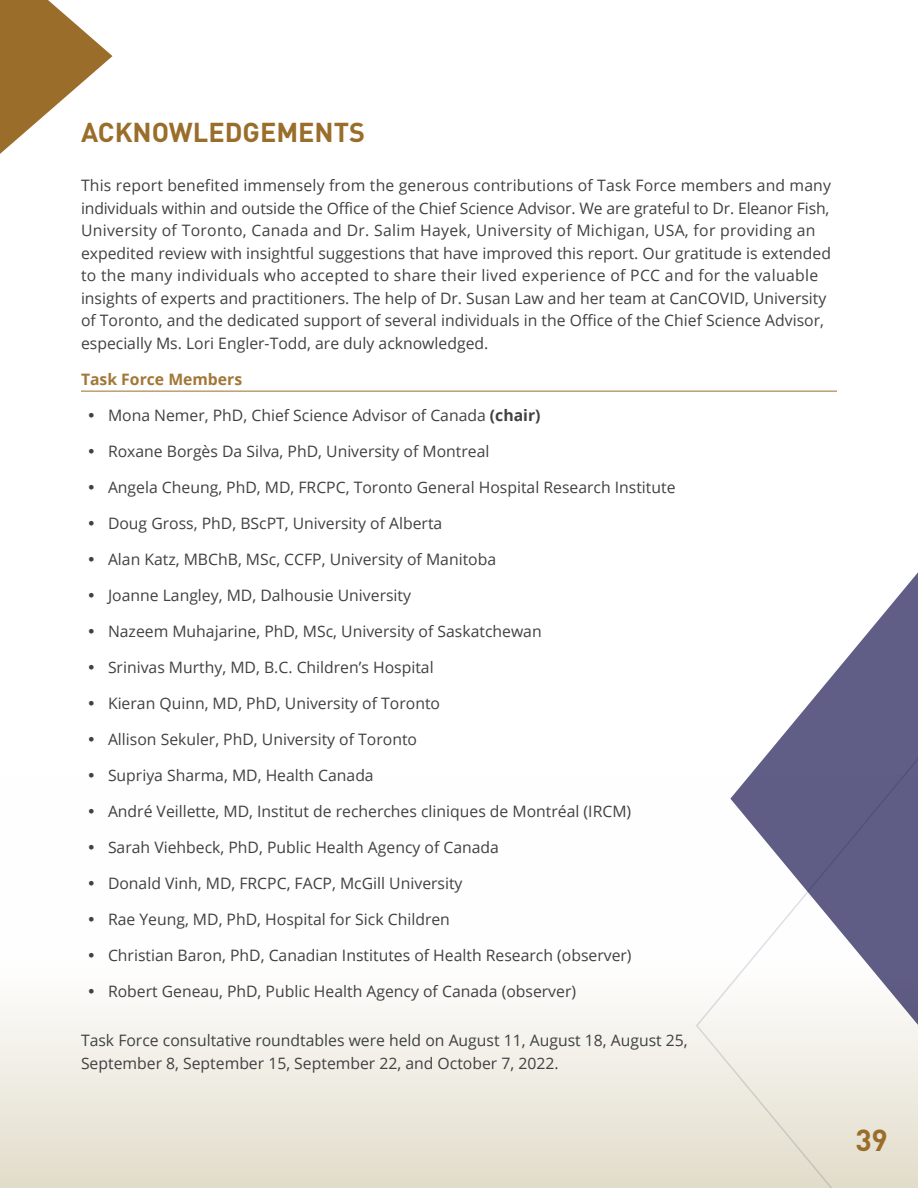
<style>
.page{position:relative;width:918px;height:1188px;background:#fff}
.page>*{position:absolute;margin:0;border:0;box-sizing:border-box;transform-origin:0 0}
.t1{font:700 30px "DIN";color:#9a6d2b}
.t2{font:700 27px "DIN";color:#9a6d2b}
.TEXT{font:15.75px/22.5px "Open Sans";color:#414042}
.TEXT-2{font:700 15.75px "Open Sans";color:#a27738}
.s1{font-weight:700}
</style>
<div class="page">
<div style="left:0;top:775px;width:918px;height:413px;background:linear-gradient(to bottom,#fff,#e7e3d5)"></div>
<svg style="left:695px;top:775px;width:223px;height:413px"></svg>
<svg style="left:730px;top:572px;width:188px;height:471px"></svg>
<svg style="left:0;top:0;width:113px;height:154px"></svg>
<hr style="left:81px;top:391px;width:756px;height:1px;background:#9a6d2b">
<svg style="left:89px;top:809px;width:5px;height:4px"></svg>
<svg style="left:89px;top:845px;width:5px;height:4px"></svg>
<svg style="left:89px;top:881px;width:5px;height:4px"></svg>
<svg style="left:89px;top:917px;width:5px;height:4px"></svg>
<svg style="left:89px;top:953px;width:5px;height:4px"></svg>
<svg style="left:89px;top:989px;width:5px;height:4px"></svg>
<p class="t2" style="left:81px;top:114px;width:286px">ACKNOWLEDGEMENTS</p>
<p class="TEXT" style="left:81px;top:174px;width:752px">This report benefited immensely from the generous contributions of Task Force members and many individuals within and outside the Office of the Chief Science Advisor. We are grateful to Dr. Eleanor Fish, University of Toronto, Canada and Dr. Salim Hayek, University of Michigan, USA, for providing an expedited review with insightful suggestions that have improved this report. Our gratitude is extended to the many individuals who accepted to share their lived experience of PCC and for the valuable insights of experts and practitioners. The help of Dr. Susan Law and her team at CanCOVID, University of Toronto, and the dedicated support of several individuals in the Office of the Chief Science Advisor, especially Ms. Lori Engler-Todd, are duly acknowledged.</p>
<p class="TEXT-2" style="left:81px;top:368px;width:163px">Task Force Members</p>
<p class="TEXT" style="left:108px;top:403px;width:434px">Mona Nemer, PhD, Chief Science Advisor of Canada <span class="s1">(chair)</span></p>
<p class="TEXT" style="left:108px;top:439px;width:383px">Roxane Borgès Da Silva, PhD, University of Montreal</p>
<p class="TEXT" style="left:108px;top:475px;width:569px">Angela Cheung, PhD, MD, FRCPC, Toronto General Hospital Research Institute</p>
<p class="TEXT" style="left:108px;top:511px;width:336px">Doug Gross, PhD, BScPT, University of Alberta</p>
<p class="TEXT" style="left:108px;top:547px;width:390px">Alan Katz, MBChB, MSc, CCFP, University of Manitoba</p>
<p class="TEXT" style="left:108px;top:583px;width:305px">Joanne Langley, MD, Dalhousie University</p>
<p class="TEXT" style="left:108px;top:619px;width:435px">Nazeem Muhajarine, PhD, MSc, University of Saskatchewan</p>
<p class="TEXT" style="left:108px;top:655px;width:327px">Srinivas Murthy, MD, B.C. Children’s Hospital</p>
<p class="TEXT" style="left:108px;top:691px;width:334px">Kieran Quinn, MD, PhD, University of Toronto</p>
<p class="TEXT" style="left:108px;top:727px;width:311px">Allison Sekuler, PhD, University of Toronto</p>
<p class="TEXT" style="left:108px;top:763px;width:267px">Supriya Sharma, MD, Health Canada</p>
<p class="TEXT" style="left:108px;top:799px;width:525px">André Veillette, MD, Institut de recherches cliniques de Montréal (IRCM)</p>
<p class="TEXT" style="left:108px;top:835px;width:393px">Sarah Viehbeck, PhD, Public Health Agency of Canada</p>
<p class="TEXT" style="left:108px;top:871px;width:356px">Donald Vinh, MD, FRCPC, FACP, McGill University</p>
<p class="TEXT" style="left:108px;top:907px;width:343px">Rae Yeung, MD, PhD, Hospital for Sick Children</p>
<p class="TEXT" style="left:108px;top:943px;width:525px">Christian Baron, PhD, Canadian Institutes of Health Research (observer)</p>
<p class="TEXT" style="left:108px;top:979px;width:470px">Robert Geneau, PhD, Public Health Agency of Canada (observer)</p>
<p class="TEXT" style="left:81px;top:1029px;width:608px">Task Force consultative roundtables were held on August 11, August 18, August 25,<br>September 8, September 15, September 22, and October 7, 2022.</p>
<h1 class="t1" style="left:855px;top:1121px;width:34px">39</h1>
</div>
